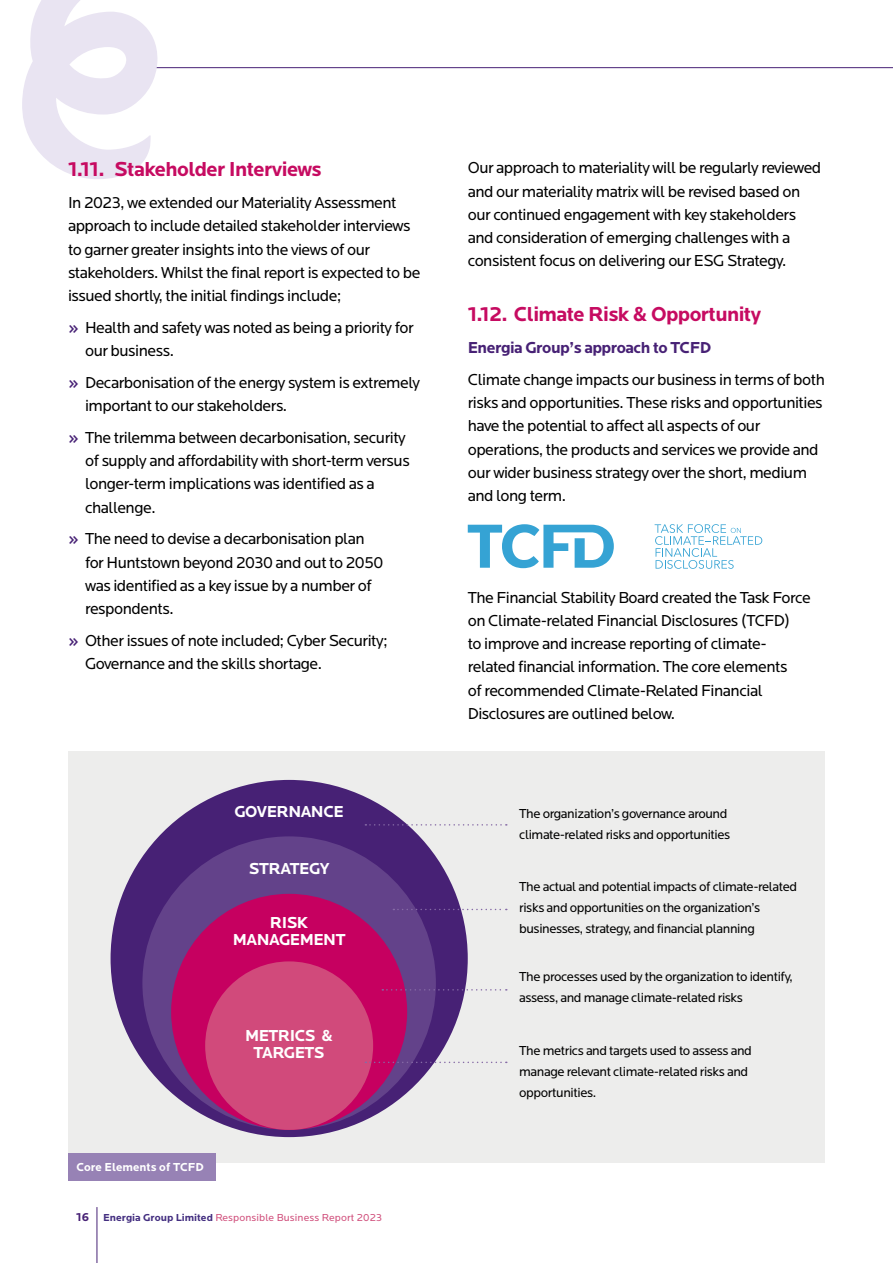
<style>
.page{position:relative;width:893px;height:1263px;background:#fff}
.page>*{position:absolute;margin:0;border:0;box-sizing:border-box;transform-origin:0 0}
.t1{font:700 21px "Locator";letter-spacing:-.03em;color:#c60b61}
.t2{font:16.5px/23.2px "Locator";letter-spacing:-.03em;color:#000}
.t3{font:700 16.5px/17.1px "Locator";letter-spacing:-.03em;color:#fff;text-align:center}
.t4{font:700 16.5px "Locator";letter-spacing:-.03em;color:#472175}
.t5{font:13.5px/21px "Locator";letter-spacing:-.03em;color:#000}
.t6{font:700 12px "Locator";color:#fff}
.t7{font:10.5px "Locator";letter-spacing:.01em;color:#d04e7b}
.s1{font-weight:900;color:#472175}
.s2{font-weight:700;font-size:12px;color:#472175}
.s3{font-weight:700;color:#432e80}
</style>
<div class="page">
<hr style="left:133px;top:67px;width:760px;height:1px;background:#472175">
<svg style="left:22px;top:0;width:149px;height:179px"></svg>
<hr style="left:97px;top:1207px;width:1px;height:56px;background:#472175">
<div style="left:68px;top:752px;width:757px;height:411px;background:#ededec"></div>
<div style="left:111px;top:780px;width:357px;height:357px;background:#472175;border-radius:50%"></div>
<div style="left:142px;top:836px;width:294px;height:294px;background:#63428a;border-radius:50%"></div>
<div style="left:171px;top:894px;width:236px;height:236px;background:#c60060;border-radius:50%"></div>
<div style="left:205px;top:961px;width:168px;height:169px;background:#d14a7b;border-radius:50%"></div>
<svg style="left:365px;top:824px;width:142px;height:1px"></svg>
<svg style="left:393px;top:909px;width:114px;height:1px"></svg>
<svg style="left:382px;top:989px;width:125px;height:1px"></svg>
<svg style="left:365px;top:1061px;width:142px;height:2px"></svg>
<svg style="left:655px;top:524px;width:107px;height:45px"></svg>
<svg style="left:468px;top:524px;width:146px;height:44px"></svg>
<div style="left:68px;top:1153px;width:148px;height:27px;background:#9782b5"></div>
<h3 class="t1" style="left:68px;top:157px;width:255px">1.11. Stakeholder Interviews</h3>
<p class="t2" style="left:68px;top:191px;width:354px">In 2023, we extended our Materiality Assessment approach to include detailed stakeholder interviews to garner greater insights into the views of our stakeholders. Whilst the final report is expected to be issued shortly, the initial findings include;</p>
<p class="t2" style="left:85px;top:316px;width:330px;text-indent:-17px"><span class="s1">»</span> Health and safety was noted as being a priority for our business.</p>
<p class="t2" style="left:85px;top:371px;width:337px;text-indent:-17px"><span class="s1">»</span> Decarbonisation of the energy system is extremely important to our stakeholders.</p>
<p class="t2" style="left:85px;top:426px;width:326px;text-indent:-17px"><span class="s1">»</span> The trilemma between decarbonisation, security of supply and affordability with short-term versus longer-term implications was identified as a challenge.</p>
<p class="t2" style="left:85px;top:528px;width:300px;text-indent:-17px"><span class="s1">»</span> The need to devise a decarbonisation plan for Huntstown beyond 2030 and out to 2050 was identified as a key issue by a number of respondents.</p>
<p class="t2" style="left:85px;top:629px;width:304px;text-indent:-17px"><span class="s1">»</span> Other issues of note included; Cyber Security;<br>Governance and the skills shortage.</p>
<p class="t3" style="left:234px;top:803px;width:111px">GOVERNANCE</p>
<p class="t3" style="left:249px;top:860px;width:82px">STRATEGY</p>
<p class="t3" style="left:233px;top:914px;width:114px">RISK<br>MANAGEMENT</p>
<p class="t6" style="left:77px;top:1160px;width:129px">Core Elements of TCFD</p>
<p class="t3" style="left:245px;top:1027px;width:90px">METRICS &amp;<br>TARGETS</p>
<p class="t7" style="left:76px;top:1212px;width:307px"><span class="s2">16</span> <span class="s3">Energia Group Limited</span> Responsible Business Report 2023</p>
<p class="t2" style="left:468px;top:157px;width:355px">Our approach to materiality will be regularly reviewed and our materiality matrix will be revised based on our continued engagement with key stakeholders and consideration of emerging challenges with a consistent focus on delivering our ESG Strategy.</p>
<h3 class="t1" style="left:468px;top:302px;width:295px">1.12. Climate Risk &amp; Opportunity</h3>
<h4 class="t4" style="left:468px;top:338px;width:245px">Energia Group’s approach to TCFD</h4>
<p class="t2" style="left:468px;top:368px;width:359px">Climate change impacts our business in terms of both risks and opportunities. These risks and opportunities have the potential to affect all aspects of our operations, the products and services we provide and our wider business strategy over the short, medium and long term.</p>
<p class="t2" style="left:468px;top:586px;width:345px">The Financial Stability Board created the Task Force on Climate-related Financial Disclosures (TCFD)<br>to improve and increase reporting of climate&shy;related financial information. The core elements<br>of recommended Climate-Related Financial Disclosures are outlined below.</p>
<p class="t5" style="left:519px;top:803px;width:213px">The organization’s governance around climate-related risks and opportunities</p>
<p class="t5" style="left:519px;top:876px;width:279px">The actual and potential impacts of climate-related risks and opportunities on the organization’s businesses, strategy, and financial planning</p>
<p class="t5" style="left:519px;top:966px;width:275px">The processes used by the organization to identify, assess, and manage climate-related risks</p>
<p class="t5" style="left:519px;top:1040px;width:234px">The metrics and targets used to assess and manage relevant climate-related risks and opportunities.</p>
</div>
